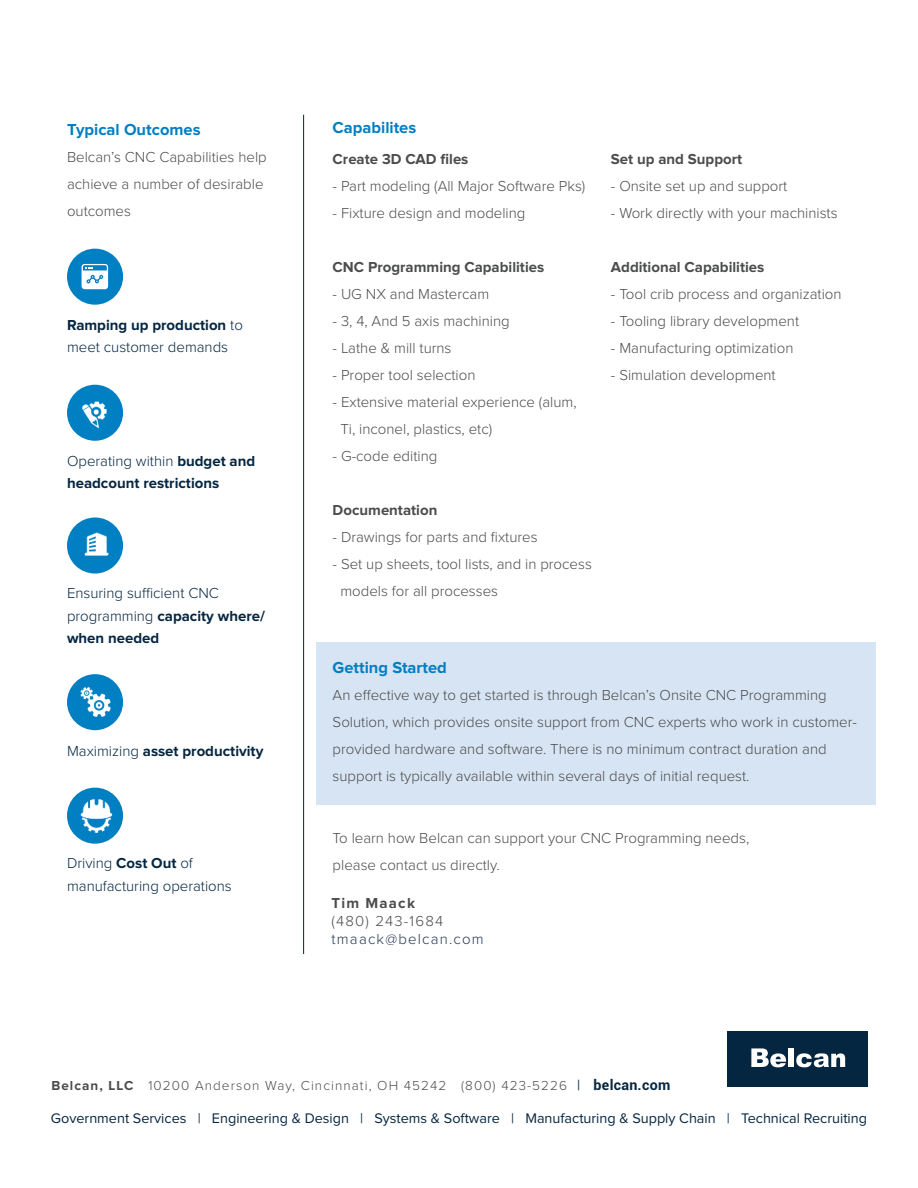
<style>
.page{position:relative;width:918px;height:1188px;background:#fff}
.page>*{position:absolute;margin:0;border:0;box-sizing:border-box;transform-origin:0 0}
.t1{font:700 16.5px "Proxima Nova";color:#007fc2}
.t2{font:300 15px/27px "Proxima Nova";color:#4b4c4d}
.t3{font:300 15px/22.5px "Proxima Nova";color:#052641}
.t4{font:700 15px "Proxima Nova";color:#4b4c4d}
.t5{font:700 15px/22.5px "Proxima Nova";color:#052641}
.t6{font:300 15px "Proxima Nova";letter-spacing:.08em;color:#253952}
.t7{font:300 15px "Proxima Nova";letter-spacing:.08em;color:#4b4c4d}
.t8{font:700 15px "Proxima Nova";letter-spacing:.08em;color:#4b4c4d}
.t9{font:14.4px "Proxima Nova";color:#052641}
.t10{font:300 13.5px "Proxima Nova";letter-spacing:.08em;color:#4b4c4d}
.s1{font-weight:700}
.s2{font-weight:300}
.s3{font-weight:400;font-size:15px;color:#052641}
.s4{font-family:"Roboto";font-weight:700;font-size:14.25px;color:#052641}
</style>
<div class="page">
<div style="left:316px;top:643px;width:560px;height:162px;background:#d7e4f3"></div>
<div style="left:728px;top:1031px;width:140px;height:56px;background:#052641"></div>
<svg style="left:751px;top:1048px;width:35px;height:19px"></svg>
<div style="left:789px;top:1048px;width:5px;height:19px;background:#fff"></div>
<svg style="left:796px;top:1053px;width:49px;height:14px"></svg>
<hr style="left:303px;top:115px;width:1px;height:839px;background:#052641">
<div style="left:67px;top:517px;width:56px;height:57px;background:#007fc2;border-radius:50%"></div>
<img style="left:78px;top:528px;width:34px;height:33px;border-radius:17px">
<div style="left:67px;top:788px;width:56px;height:56px;background:#007fc2;border-radius:50%"></div>
<img style="left:77px;top:798px;width:36px;height:36px;border-radius:18px">
<div style="left:67px;top:674px;width:56px;height:56px;background:#007fc2;border-radius:50%"></div>
<img style="left:77px;top:684px;width:36px;height:36px;border-radius:18px">
<div style="left:67px;top:385px;width:56px;height:56px;background:#007fc2;border-radius:50%"></div>
<img style="left:77px;top:395px;width:36px;height:36px;border-radius:18px">
<div style="left:67px;top:249px;width:56px;height:56px;background:#007fc2;border-radius:50%"></div>
<svg style="left:82px;top:264px;width:26px;height:25px"></svg>
<p class="t1" style="left:67px;top:122px;width:135px">Typical Outcomes</p>
<p class="t1" style="left:333px;top:120px;width:85px">Capabilites</p>
<p class="t2" style="left:67px;top:144px;width:201px">Belcan’s CNC Capabilities help achieve a number of desirable outcomes</p>
<p class="t4" style="left:333px;top:152px;width:137px">Create 3D CAD files</p>
<p class="t2" style="left:333px;top:173px;width:254px">- Part modeling (All Major Software Pks)</p>
<p class="t2" style="left:333px;top:200px;width:194px">- Fixture design and modeling</p>
<p class="t3" style="left:67px;top:314px;width:177px"><span class="s1">Ramping up production</span> to meet customer demands</p>
<p class="t5" style="left:67px;top:450px;width:190px"><span class="s2">Operating within</span> budget and headcount restrictions</p>
<p class="t3" style="left:67px;top:582px;width:199px">Ensuring sufficient CNC programming <span class="s1">capacity where/ when needed</span></p>
<p class="t4" style="left:333px;top:260px;width:213px">CNC Programming Capabilities</p>
<p class="t2" style="left:333px;top:281px;width:158px">- UG NX and Mastercam</p>
<p class="t2" style="left:333px;top:308px;width:179px">- 3, 4, And 5 axis machining</p>
<p class="t2" style="left:333px;top:335px;width:120px">- Lathe &amp; mill turns</p>
<p class="t2" style="left:333px;top:362px;width:144px">- Proper tool selection</p>
<p class="t2" style="left:340px;top:389px;width:238px;text-indent:-8px">- Extensive material experience (alum,<br>Ti, inconel, plastics, etc)</p>
<p class="t2" style="left:333px;top:443px;width:106px">- G-code editing</p>
<p class="t4" style="left:333px;top:503px;width:106px">Documentation</p>
<p class="t2" style="left:333px;top:524px;width:207px">- Drawings for parts and fixtures</p>
<p class="t2" style="left:340px;top:551px;width:253px;text-indent:-8px">- Set up sheets, tool lists, and in process models for all processes</p>
<p class="t4" style="left:611px;top:152px;width:133px">Set up and Support</p>
<p class="t2" style="left:611px;top:173px;width:178px">- Onsite set up and support</p>
<p class="t2" style="left:611px;top:200px;width:228px">- Work directly with your machinists</p>
<p class="t4" style="left:611px;top:260px;width:155px">Additional Capabilities</p>
<p class="t2" style="left:611px;top:281px;width:232px">- Tool crib process and organization</p>
<p class="t2" style="left:611px;top:308px;width:190px">- Tooling library development</p>
<p class="t2" style="left:611px;top:335px;width:184px">- Manufacturing optimization</p>
<p class="t2" style="left:611px;top:362px;width:166px">- Simulation development</p>
<p class="t5" style="left:67px;top:741px;width:198px"><span class="s2">Maximizing</span> asset productivity</p>
<p class="t3" style="left:67px;top:852px;width:166px">Driving <span class="s1">Cost Out</span> of manufacturing operations</p>
<p class="t1" style="left:333px;top:660px;width:116px">Getting Started</p>
<p class="t2" style="left:333px;top:682px;width:526px">An effective way to get started is through Belcan’s Onsite CNC Programming Solution, which provides onsite support from CNC experts who work in customer&shy;provided hardware and software. There is no minimum contract duration and support is typically available within several days of initial request.</p>
<p class="t2" style="left:333px;top:825px;width:418px">To learn how Belcan can support your CNC Programming needs, please contact us directly.</p>
<p class="t8" style="left:332px;top:896px;width:85px">Tim Maack</p>
<p class="t7" style="left:332px;top:912px;width:113px">(480) 243-1684</p>
<p class="t6" style="left:332px;top:930px;width:154px">tmaack@belcan.com</p>
<p class="t10" style="left:51px;top:1077px;width:621px"><span class="s1">Belcan, LLC</span> 10200 Anderson Way, Cincinnati, OH 45242 (800) 423-5226 <span class="s3">|</span> <span class="s4">belcan.com</span></p>
<p class="t9" style="left:51px;top:1111px;width:818px">Government Services | Engineering &amp; Design | Systems &amp; Software | Manufacturing &amp; Supply Chain | Technical Recruiting</p>
</div>
